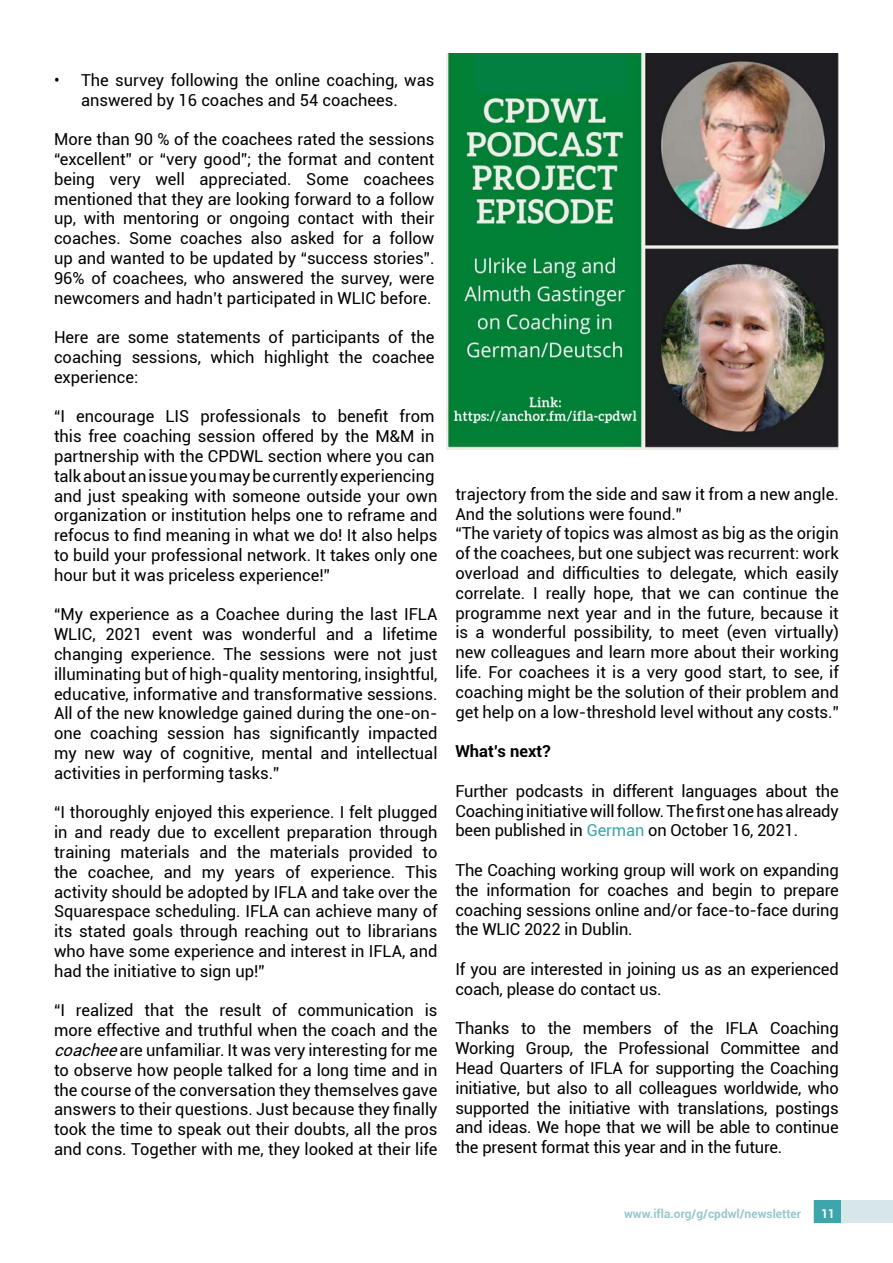
<style>
.page{position:relative;width:893px;height:1263px;background:#fff}
.page>*{position:absolute;margin:0;border:0;box-sizing:border-box;transform-origin:0 0}
.t1{font:16.5px/19.8px "Roboto";color:#000;text-align:justify}
.t2{font:700 16.5px "Roboto";color:#000}
.t3{font:700 12px "Roboto";color:#9bc7cc}
.t4{font:700 12px "Roboto";color:#fff}
.s1{font-style:italic}
.s2{color:#3ca6ac}
</style>
<div class="page">
<div style="left:814px;top:1200px;width:79px;height:23px;background:#d7e6e8"></div>
<div style="left:814px;top:1200px;width:27px;height:23px;background:#3ca6ac"></div>
<img style="left:446px;top:54px;width:393px;height:396px">
<div style="left:475px;top:55px;width:151px;height:38px;background:#008141"></div>
<p class="t1" style="left:54px;top:69px;width:382px;text-align:center">• The survey following the online coaching, was answered by 16 coaches and 54 coachees.</p>
<p class="t1" style="left:54px;top:129px;width:382px">More than 90 % of the coachees rated the sessions “excellent” or “very good”; the format and content being very well appreciated. Some coachees mentioned that they are looking forward to a follow up, with mentoring or ongoing contact with their coaches. Some coaches also asked for a follow up and wanted to be updated by “success stories”.<br>96% of coachees, who answered the survey, were newcomers and hadn’t participated in WLIC before.</p>
<p class="t1" style="left:54px;top:327px;width:382px">Here are some statements of participants of the coaching sessions, which highlight the coachee experience:</p>
<p class="t1" style="left:54px;top:406px;width:385px;text-align:left">“I encourage LIS professionals to benefit from this free coaching session offered by the M&amp;M in partnership with the CPDWL section where you can talk about an issue you may be currently experiencing and just speaking with someone outside your own organization or institution helps one to reframe and refocus to find meaning in what we do! It also helps to build your professional network. It takes only one hour but it was priceless experience!”</p>
<p class="t1" style="left:54px;top:604px;width:385px">“My experience as a Coachee during the last IFLA WLIC, 2021 event was wonderful and a lifetime changing experience. The sessions were not just illuminating but of high-quality mentoring, insightful, educative, informative and transformative sessions.<br>All of the new knowledge gained during the one-on&shy;one coaching session has significantly impacted my new way of cognitive, mental and intellectual activities in performing tasks.”</p>
<p class="t1" style="left:54px;top:802px;width:385px">“I thoroughly enjoyed this experience. I felt plugged in and ready due to excellent preparation through training materials and the materials provided to the coachee, and my years of experience. This activity should be adopted by IFLA and take over the Squarespace scheduling. IFLA can achieve many of its stated goals through reaching out to librarians who have some experience and interest in IFLA, and had the initiative to sign up!”</p>
<p class="t1" style="left:54px;top:1000px;width:385px">“I realized that the result of communication is more effective and truthful when the coach and the <span class="s1">coachee</span>are unfamiliar. It was very interesting for me to observe how people talked for a long time and in the course of the conversation they themselves gave answers to their questions. Just because they finally took the time to speak out their doubts, all the pros and cons. Together with me, they looked at their life</p>
<p class="t1" style="left:455px;top:483px;width:385px;text-align:left">trajectory from the side and saw it from a new angle.<br>And the solutions were found.”<br>“The variety of topics was almost as big as the origin of the coachees, but one subject was recurrent: work overload and difficulties to delegate, which easily correlate. I really hope, that we can continue the programme next year and in the future, because it is a wonderful possibility, to meet (even virtually) new colleagues and learn more about their working life. For coachees it is a very good start, to see, if coaching might be the solution of their problem and get help on a low-threshold level without any costs.”</p>
<p class="t2" style="left:455px;top:740px;width:97px">What’s next?</p>
<p class="t1" style="left:455px;top:780px;width:385px">Further podcasts in different languages about the Coaching initiative will follow. The first one has already been published in <span class="s2">German</span> on October 16, 2021.</p>
<p class="t1" style="left:455px;top:860px;width:385px">The Coaching working group will work on expanding the information for coaches and begin to prepare coaching sessions online and/or face-to-face during the WLIC 2022 in Dublin.</p>
<p class="t1" style="left:455px;top:959px;width:385px">If you are interested in joining us as an experienced coach, please do contact us.</p>
<p class="t1" style="left:455px;top:1018px;width:385px">Thanks to the members of the IFLA Coaching Working Group, the Professional Committee and Head Quarters of IFLA for supporting the Coaching initiative, but also to all colleagues worldwide, who supported the initiative with translations, postings and ideas. We hope that we will be able to continue the present format this year and in the future.</p>
<p class="t3" style="left:624px;top:1205px;width:178px">www.ifla.org/g/cpdwl/newsletter</p>
<p class="t4" style="left:821px;top:1205px;width:15px">11</p>
</div>
